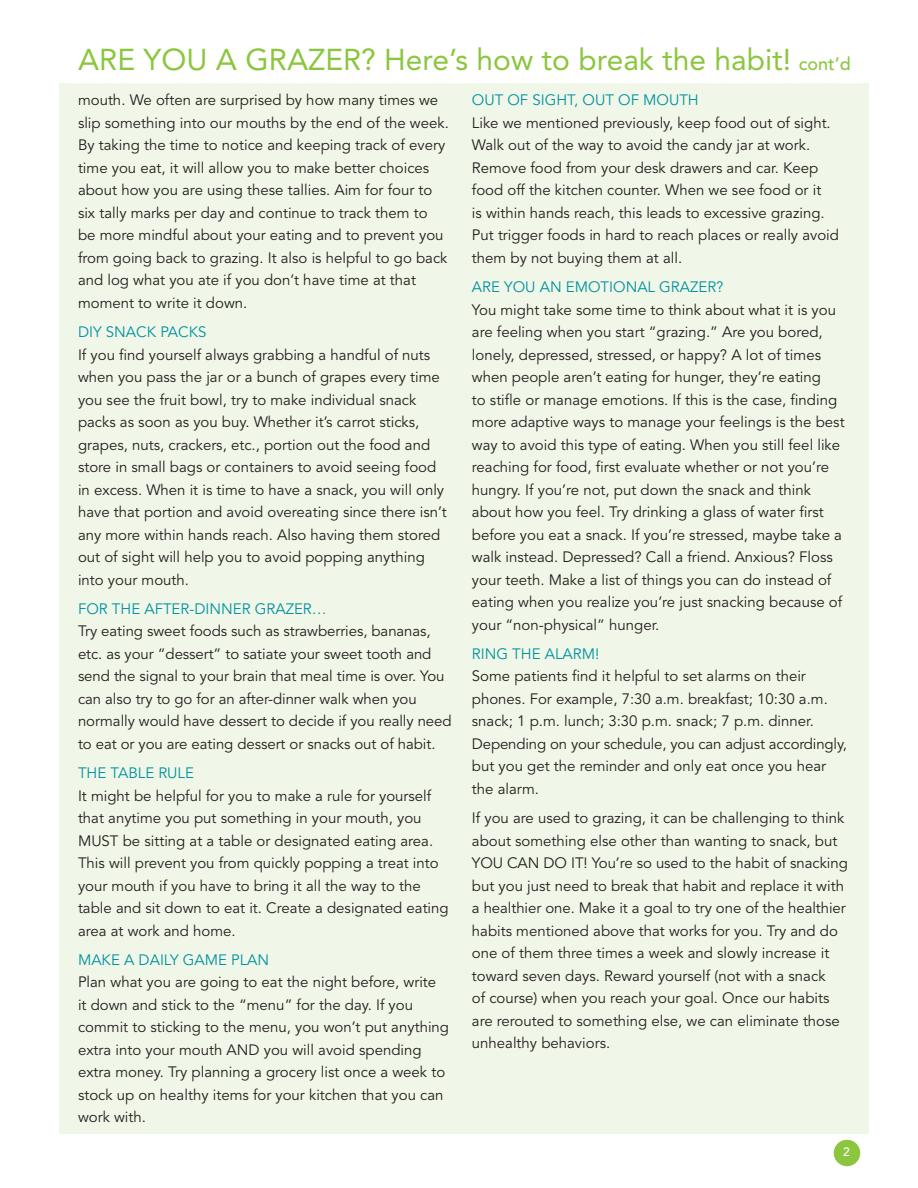
<style>
.page{position:relative;width:918px;height:1188px;background:#fff}
.page>*{position:absolute;margin:0;border:0;box-sizing:border-box;transform-origin:0 0}
.t1{font:30px "Avenir LT Std";color:#8bc63e}
.t2{font:15px/22.5px "Avenir LT Std";color:#231f20}
.t3{font:15px "Avenir LT Std";color:#00919f}
.t4{font:500 12px "Avenir LT Std";color:#fff}
.s1{font-weight:500;font-size:18px}
</style>
<div class="page">
<div style="left:834px;top:1140px;width:26px;height:26px;background:#8bc63e;border-radius:50%"></div>
<div style="left:59px;top:83px;width:810px;height:1051px;background:#f1f7e8"></div>
<p class="t1" style="left:78px;top:42px;width:774px">ARE YOU A GRAZER? Here’s how to break the habit! <span class="s1">cont’d</span></p>
<p class="t2" style="left:78px;top:89px;width:372px">mouth. We often are surprised by how many times we slip something into our mouths by the end of the week.<br>By taking the time to notice and keeping track of every time you eat, it will allow you to make better choices about how you are using these tallies. Aim for four to six tally marks per day and continue to track them to be more mindful about your eating and to prevent you from going back to grazing. It also is helpful to go back and log what you ate if you don’t have time at that moment to write it down.</p>
<p class="t3" style="left:78px;top:323px;width:130px">DIY SNACK PACKS</p>
<p class="t2" style="left:78px;top:344px;width:370px">If you find yourself always grabbing a handful of nuts when you pass the jar or a bunch of grapes every time you see the fruit bowl, try to make individual snack packs as soon as you buy. Whether it’s carrot sticks, grapes, nuts, crackers, etc., portion out the food and store in small bags or containers to avoid seeing food in excess. When it is time to have a snack, you will only have that portion and avoid overeating since there isn’t any more within hands reach. Also having them stored out of sight will help you to avoid popping anything into your mouth.</p>
<p class="t3" style="left:78px;top:600px;width:250px">FOR THE AFTER-DINNER GRAZER…</p>
<p class="t2" style="left:78px;top:620px;width:375px">Try eating sweet foods such as strawberries, bananas, etc. as your “dessert” to satiate your sweet tooth and send the signal to your brain that meal time is over. You can also try to go for an after-dinner walk when you normally would have dessert to decide if you really need to eat or you are eating dessert or snacks out of habit.</p>
<p class="t3" style="left:78px;top:764px;width:117px">THE TABLE RULE</p>
<p class="t2" style="left:78px;top:785px;width:372px">It might be helpful for you to make a rule for yourself that anytime you put something in your mouth, you MUST be sitting at a table or designated eating area.<br>This will prevent you from quickly popping a treat into your mouth if you have to bring it all the way to the table and sit down to eat it. Create a designated eating area at work and home.</p>
<p class="t3" style="left:78px;top:951px;width:193px">MAKE A DAILY GAME PLAN</p>
<p class="t2" style="left:78px;top:971px;width:373px">Plan what you are going to eat the night before, write<br>it down and stick to the “menu” for the day. If you commit to sticking to the menu, you won’t put anything extra into your mouth AND you will avoid spending extra money. Try planning a grocery list once a week to stock up on healthy items for your kitchen that you can work with.</p>
<p class="t3" style="left:472px;top:92px;width:228px">OUT OF SIGHT, OUT OF MOUTH</p>
<p class="t2" style="left:472px;top:112px;width:369px">Like we mentioned previously, keep food out of sight.<br>Walk out of the way to avoid the candy jar at work.<br>Remove food from your desk drawers and car. Keep food off the kitchen counter. When we see food or it<br>is within hands reach, this leads to excessive grazing.<br>Put trigger foods in hard to reach places or really avoid them by not buying them at all.</p>
<p class="t3" style="left:472px;top:278px;width:253px">ARE YOU AN EMOTIONAL GRAZER?</p>
<p class="t2" style="left:472px;top:299px;width:374px">You might take some time to think about what it is you are feeling when you start “grazing.” Are you bored, lonely, depressed, stressed, or happy? A lot of times when people aren’t eating for hunger, they’re eating<br>to stifle or manage emotions. If this is the case, finding more adaptive ways to manage your feelings is the best way to avoid this type of eating. When you still feel like reaching for food, first evaluate whether or not you’re hungry. If you’re not, put down the snack and think about how you feel. Try drinking a glass of water first before you eat a snack. If you’re stressed, maybe take a walk instead. Depressed? Call a friend. Anxious? Floss your teeth. Make a list of things you can do instead of eating when you realize you’re just snacking because of your “non-physical” hunger.</p>
<p class="t3" style="left:472px;top:645px;width:129px">RING THE ALARM!</p>
<p class="t2" style="left:472px;top:665px;width:377px">Some patients find it helpful to set alarms on their phones. For example, 7:30 a.m. breakfast; 10:30 a.m. snack; 1 p.m. lunch; 3:30 p.m. snack; 7 p.m. dinner.<br>Depending on your schedule, you can adjust accordingly, but you get the reminder and only eat once you hear the alarm.</p>
<p class="t2" style="left:472px;top:807px;width:377px">If you are used to grazing, it can be challenging to think about something else other than wanting to snack, but YOU CAN DO IT! You’re so used to the habit of snacking but you just need to break that habit and replace it with a healthier one. Make it a goal to try one of the healthier habits mentioned above that works for you. Try and do one of them three times a week and slowly increase it toward seven days. Reward yourself (not with a snack<br>of course) when you reach your goal. Once our habits are rerouted to something else, we can eliminate those unhealthy behaviors.</p>
<p class="t4" style="left:843px;top:1145px;width:8px">2</p>
</div>
